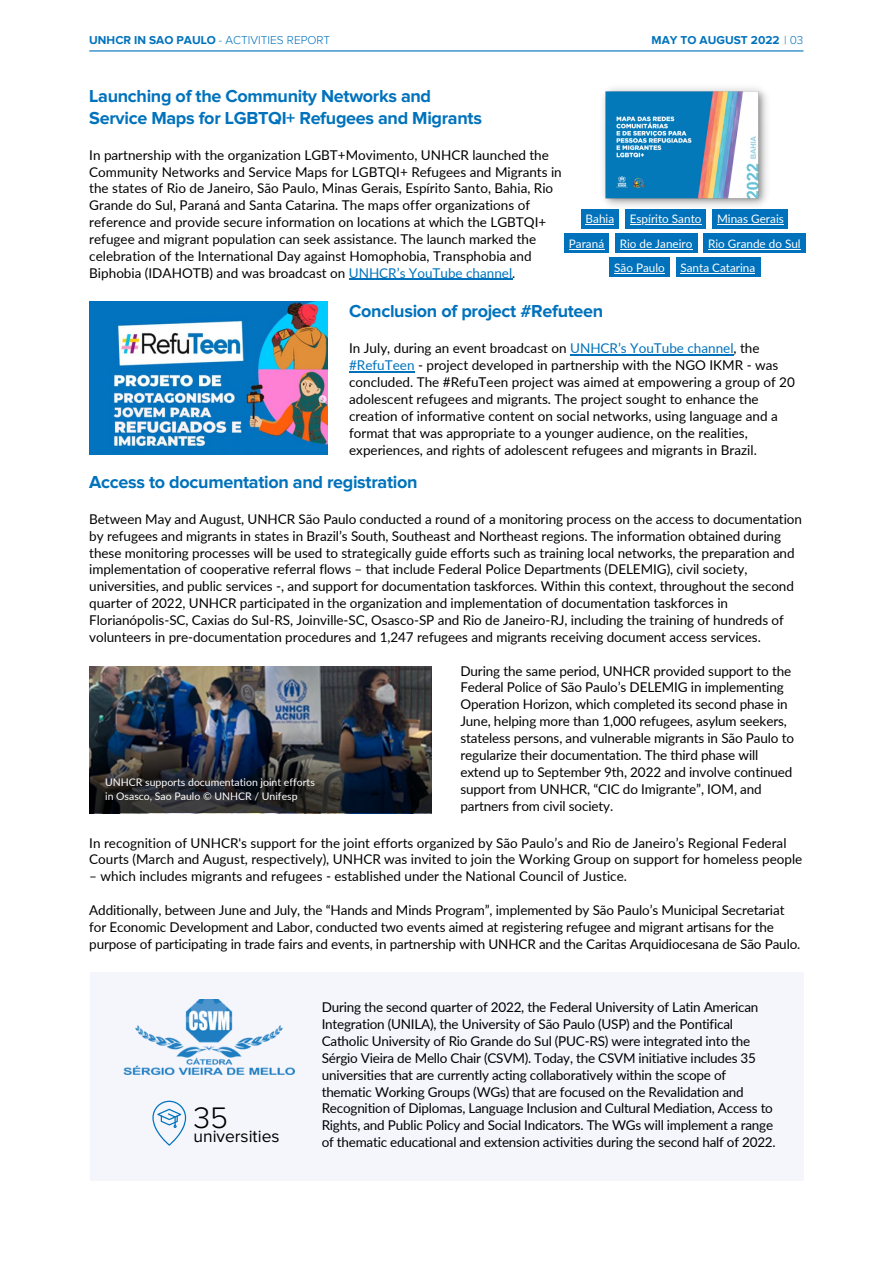
<style>
.page{position:relative;width:893px;height:1264px;background:#fff}
.page>*{position:absolute;margin:0;border:0;box-sizing:border-box;transform-origin:0 0}
.t1{font:300 30.75px "Proxima Nova";color:#000}
.t2{font:700 18px/21.3px "Proxima Nova";letter-spacing:-.015em;color:#0072bc}
.t3{font:17.4px "Proxima Nova";color:#000}
.t4{font:13.5px/16.8px "Lato";letter-spacing:-.005em;color:#000}
.t5{font:300 11.85px "Proxima Nova";color:#0072bc}
.t6{font:700 11.85px "Proxima Nova";color:#0072bc}
.t7{font:11.7px "Lato";color:#fff}
.t8{font:10.5px/14px "Lato";color:#fff}
.s1{font-weight:700}
.s2{font-weight:300}
.s3{color:#0072bc}
</style>
<div class="page">
<hr style="left:89px;top:50px;width:714px;height:1px;background:#0072bc">
<img style="left:89px;top:302px;width:239px;height:153px">
<img style="left:603px;top:88px;width:164px;height:125px">
<hr style="left:349px;top:279px;width:163px;height:1px;background:#0072bc">
<hr style="left:570px;top:354px;width:163px;height:2px;background:#0072bc">
<hr style="left:349px;top:371px;width:65px;height:1px;background:#0072bc">
<div style="left:581px;top:209px;width:37px;height:19px;background:#0072bc"></div>
<svg style="left:585px;top:224px;width:29px;height:1px"></svg>
<div style="left:625px;top:209px;width:80px;height:19px;background:#0072bc"></div>
<hr style="left:629px;top:224px;width:72px;height:1px;background:#fff">
<div style="left:712px;top:209px;width:76px;height:19px;background:#0072bc"></div>
<hr style="left:717px;top:224px;width:66px;height:1px;background:#fff">
<div style="left:675px;top:258px;width:85px;height:19px;background:#0072bc"></div>
<hr style="left:680px;top:273px;width:75px;height:1px;background:#fff">
<div style="left:609px;top:258px;width:60px;height:19px;background:#0072bc"></div>
<hr style="left:614px;top:273px;width:50px;height:1px;background:#fff">
<div style="left:564px;top:233px;width:44px;height:20px;background:#0072bc"></div>
<hr style="left:569px;top:248px;width:35px;height:1px;background:#fff">
<div style="left:615px;top:233px;width:82px;height:20px;background:#0072bc"></div>
<hr style="left:619px;top:248px;width:73px;height:1px;background:#fff">
<div style="left:703px;top:233px;width:102px;height:20px;background:#0072bc"></div>
<hr style="left:708px;top:248px;width:92px;height:1px;background:#fff">
<img style="left:89px;top:666px;width:342px;height:146px">
<div style="left:90px;top:972px;width:713px;height:208px;background:#f4f6fc"></div>
<img style="left:123px;top:999px;width:171px;height:75px">
<svg style="left:152px;top:1100px;width:34px;height:45px"></svg>
<p class="t5" style="left:89px;top:34px;width:242px"><span class="s1">UNHCR IN SAO PAULO</span> - ACTIVITIES REPORT</p>
<p class="t6" style="left:651px;top:34px;width:153px">MAY TO AUGUST 2022 <span class="s2">| 03</span></p>
<h2 class="t2" style="left:89px;top:86px;width:394px">Launching of the Community Networks and<br>Service Maps for LGBTQI+ Refugees and Migrants</h2>
<p class="t4" style="left:89px;top:146px;width:474px">In partnership with the organization LGBT+Movimento, UNHCR launched the Community Networks and Service Maps for LGBTQI+ Refugees and Migrants in the states of Rio de Janeiro, São Paulo, Minas Gerais, Espírito Santo, Bahia, Rio Grande do Sul, Paraná and Santa Catarina. The maps offer organizations of reference and provide secure information on locations at which the LGBTQI+ refugee and migrant population can seek assistance. The launch marked the celebration of the International Day against Homophobia, Transphobia and Biphobia (IDAHOTB) and was broadcast on <span class="s3">UNHCR’s YouTube channel</span>.</p>
<h2 class="t2" style="left:349px;top:301px;width:256px">Conclusion of project #Refuteen</h2>
<p class="t4" style="left:349px;top:340px;width:447px">In July, during an event broadcast on <span class="s3">UNHCR’s YouTube channel</span>, the <span class="s3">#RefuTeen</span> - project developed in partnership with the NGO IKMR - was concluded. The #RefuTeen project was aimed at empowering a group of 20 adolescent refugees and migrants. The project sought to enhance the creation of informative content on social networks, using language and a format that was appropriate to a younger audience, on the realities, experiences, and rights of adolescent refugees and migrants in Brazil.</p>
<p class="t7" style="left:585px;top:211px;width:30px">Bahia</p>
<p class="t7" style="left:629px;top:211px;width:73px">Espírito Santo</p>
<p class="t7" style="left:717px;top:211px;width:68px">Minas Gerais</p>
<p class="t7" style="left:614px;top:260px;width:52px">São Paulo</p>
<p class="t7" style="left:680px;top:260px;width:76px">Santa Catarina</p>
<p class="t7" style="left:569px;top:236px;width:37px">Paraná</p>
<p class="t7" style="left:619px;top:236px;width:74px">Rio de Janeiro</p>
<p class="t7" style="left:708px;top:236px;width:94px">Rio Grande do Sul</p>
<h2 class="t2" style="left:89px;top:472px;width:330px">Access to documentation and registration</h2>
<p class="t4" style="left:89px;top:510px;width:714px">Between May and August, UNHCR São Paulo conducted a round of a monitoring process on the access to documentation by refugees and migrants in states in Brazil’s South, Southeast and Northeast regions. The information obtained during these monitoring processes will be used to strategically guide efforts such as training local networks, the preparation and implementation of cooperative referral flows – that include Federal Police Departments (DELEMIG), civil society, universities, and public services -, and support for documentation taskforces. Within this context, throughout the second quarter of 2022, UNHCR participated in the organization and implementation of documentation taskforces in Florianópolis-SC, Caxias do Sul-RS, Joinville-SC, Osasco-SP and Rio de Janeiro-RJ, including the training of hundreds of volunteers in pre-documentation procedures and 1,247 refugees and migrants receiving document access services.</p>
<p class="t8" style="left:105px;top:775px;width:211px">UNHCR supports documentation joint efforts in Osasco, Sao Paulo © UNHCR / Unifesp</p>
<p class="t4" style="left:460px;top:662px;width:335px">During the same period, UNHCR provided support to the Federal Police of São Paulo’s DELEMIG in implementing Operation Horizon, which completed its second phase in June, helping more than 1,000 refugees, asylum seekers, stateless persons, and vulnerable migrants in São Paulo to regularize their documentation. The third phase will extend up to September 9th, 2022 and involve continued support from UNHCR, “CIC do Imigrante”, IOM, and partners from civil society.</p>
<p class="t4" style="left:89px;top:834px;width:714px">In recognition of UNHCR's support for the joint efforts organized by São Paulo’s and Rio de Janeiro’s Regional Federal<br>Courts (March and August, respectively), UNHCR was invited to join the Working Group on support for homeless people</p>
<p class="t4" style="left:89px;top:867px;width:539px">– which includes migrants and refugees - established under the National Council of Justice.</p>
<p class="t4" style="left:89px;top:901px;width:712px">Additionally, between June and July, the “Hands and Minds Program”, implemented by São Paulo’s Municipal Secretariat for Economic Development and Labor, conducted two events aimed at registering refugee and migrant artisans for the purpose of participating in trade fairs and events, in partnership with UNHCR and the Caritas Arquidiocesana de São Paulo.</p>
<h1 class="t1" style="left:193px;top:1103px;width:36px">35</h1>
<p class="t3" style="left:193px;top:1128px;width:88px">universities</p>
<p class="t4" style="left:322px;top:998px;width:455px">During the second quarter of 2022, the Federal University of Latin American Integration (UNILA), the University of São Paulo (USP) and the Pontifical Catholic University of Rio Grande do Sul (PUC-RS) were integrated into the Sérgio Vieira de Mello Chair (CSVM). Today, the CSVM initiative includes 35 universities that are currently acting collaboratively within the scope of thematic Working Groups (WGs) that are focused on the Revalidation and Recognition of Diplomas, Language Inclusion and Cultural Mediation, Access to Rights, and Public Policy and Social Indicators. The WGs will implement a range of thematic educational and extension activities during the second half of 2022.</p>
</div>
